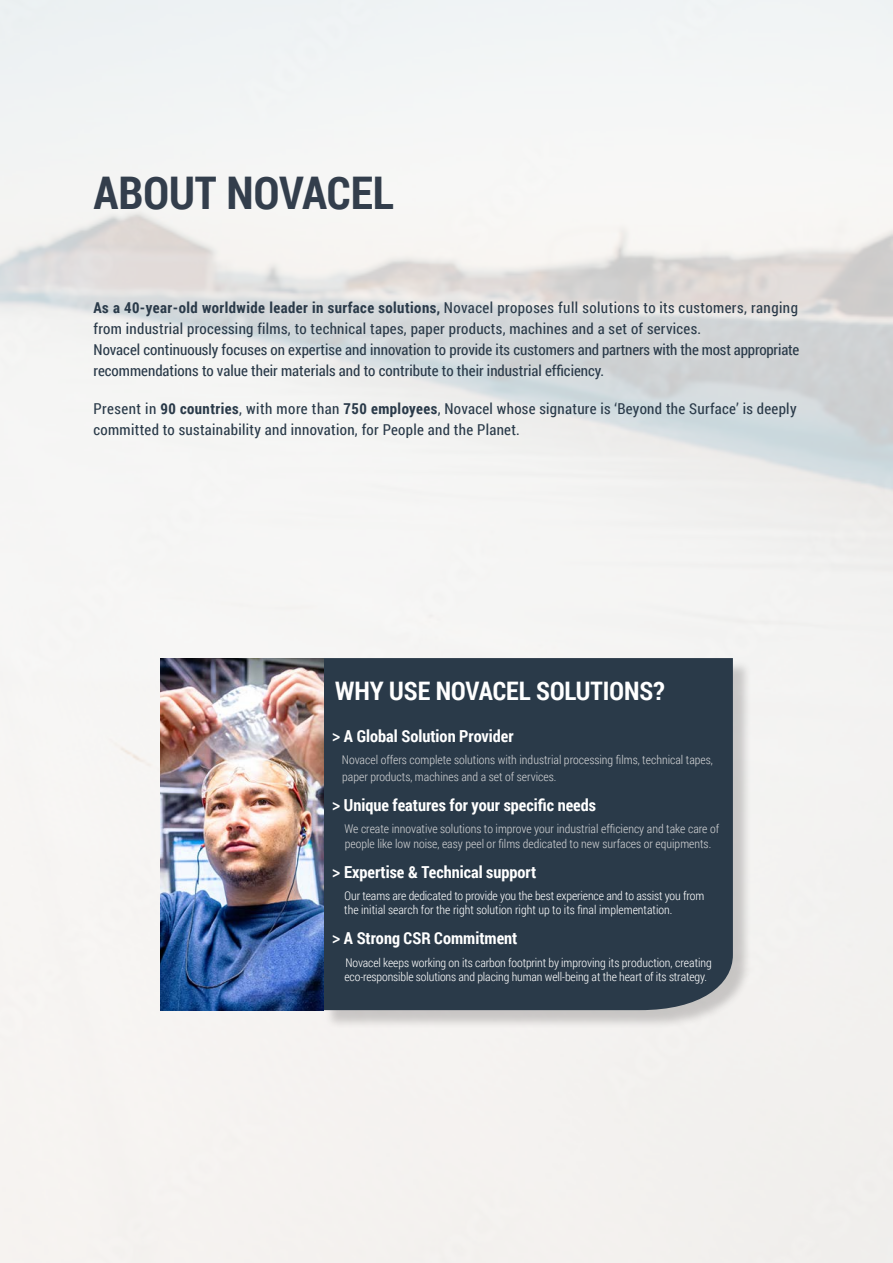
<style>
.page{position:relative;width:893px;height:1263px;background:#fff}
.page>*{position:absolute;margin:0;border:0;box-sizing:border-box;transform-origin:0 0}
.t1{font:700 45px "Roboto Condensed";color:#333e4c}
.t2{font:700 25.5px "Roboto Condensed";color:#fff}
.t3{font:700 16.5px "Roboto Condensed";color:#fff}
.t4{font:15px/21px "Roboto Condensed";letter-spacing:.02em;color:#2a3a49}
.t5{font:15px/21px "Roboto Condensed";color:#2a3a49}
.t6{font:300 12px "Roboto Condensed";letter-spacing:-.01em;color:#fff}
.t7{font:300 12px/14.4px "Roboto Condensed";color:#d1d2d4}
.s1{font-weight:700}
.s2{font-family:"Calibri"}
</style>
<div class="page">
<img style="left:1px;top:0;width:892px;height:1263px">
<img style="left:0;top:0;width:1px;height:1263px">
<div style="left:325px;top:660px;width:426px;height:369px;background:#231f20;opacity:.21"></div>
<div style="left:323px;top:658px;width:410px;height:352px;background:#2a3a49"></div>
<img style="left:160px;top:658px;width:163px;height:352px">
<p class="t1" style="left:94px;top:161px;width:302px">ABOUT NOVACEL</p>
<p class="t4" style="left:94px;top:297px;width:706px"><span class="s1">As a 40-year-old worldwide leader in surface solutions,</span> Novacel proposes full solutions to its customers, ranging from industrial processing films, to technical tapes, paper products, machines and a set of services.</p>
<p class="t5" style="left:94px;top:339px;width:707px">Novacel continuously focuses on expertise and innovation to provide its customers and partners with the most appropriate recommendations to value their materials and to contribute to their industrial efficiency.</p>
<p class="t4" style="left:94px;top:398px;width:704px">Present in <span class="s1">90 countries</span>, with more than <span class="s1">750 employees</span>, Novacel whose signature is ‘Beyond the Surface’ is deeply committed to sustainability and innovation, for People and the Planet.</p>
<p class="t2" style="left:335px;top:673px;width:331px">WHY USE NOVACEL SOLUTIONS?</p>
<p class="t3" style="left:332px;top:724px;width:183px"><span class="s2">˃</span> A Global Solution Provider</p>
<p class="t7" style="left:342px;top:752px;width:372px">Novacel offers complete solutions with industrial processing films, technical tapes,</p>
<p class="t7" style="left:342px;top:769px;width:216px">paper products, machines and a set of services.</p>
<p class="t3" style="left:332px;top:793px;width:265px"><span class="s2">˃</span> Unique features for your specific needs</p>
<p class="t7" style="left:344px;top:821px;width:376px">We create innovative solutions to improve your industrial efficiency and take care of people like low noise, easy peel or films dedicated to new surfaces or equipments.</p>
<p class="t3" style="left:332px;top:860px;width:206px"><span class="s2">˃</span> Expertise &amp; Technical support</p>
<p class="t6" style="left:345px;top:887px;width:361px">Our teams are dedicated to provide you the best experience and to assist you from</p>
<p class="t6" style="left:344px;top:902px;width:330px">the initial search for the right solution right up to its final implementation.</p>
<p class="t3" style="left:332px;top:927px;width:187px"><span class="s2">˃</span> A Strong CSR Commitment</p>
<p class="t6" style="left:346px;top:954px;width:368px">Novacel keeps working on its carbon footprint by improving its production, creating</p>
<p class="t6" style="left:344px;top:969px;width:364px">eco-responsible solutions and placing human well-being at the heart of its strategy.</p>
</div>
